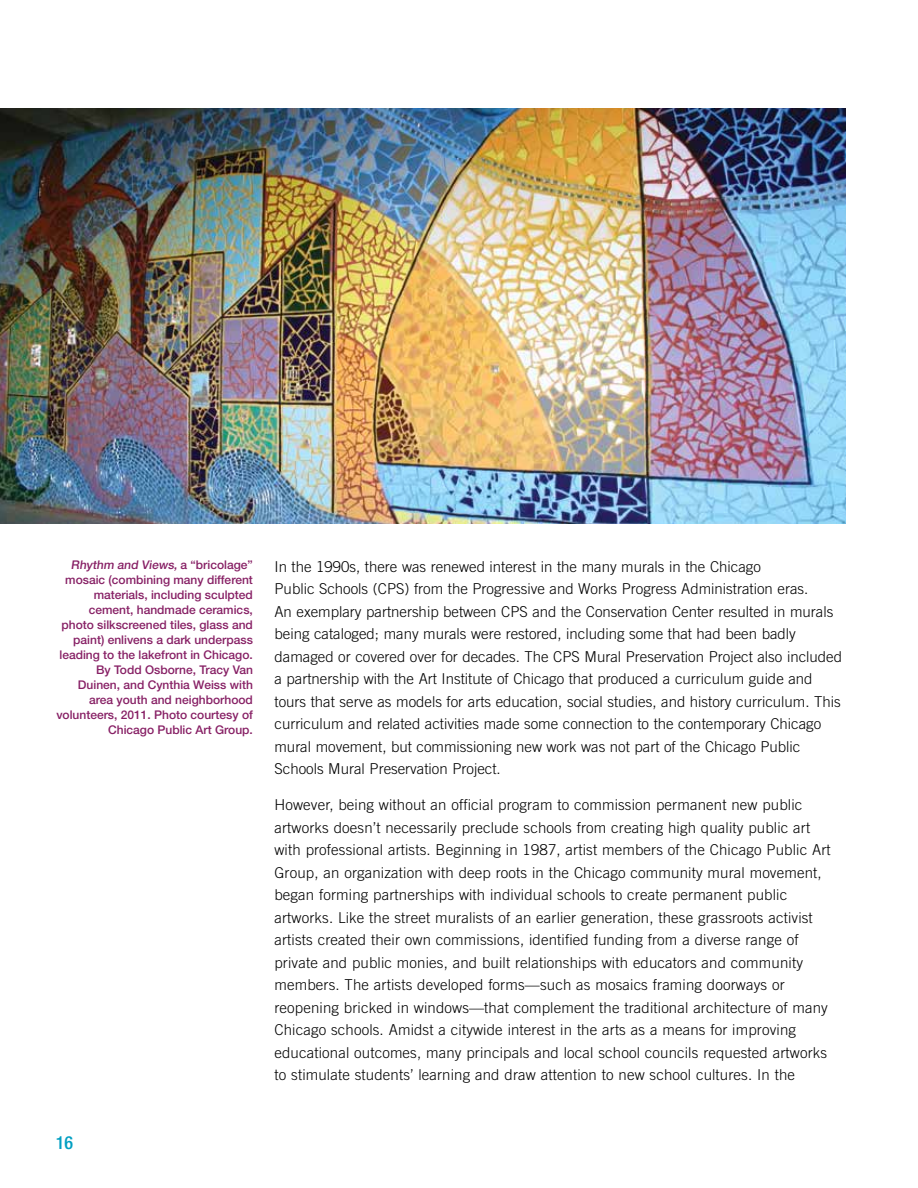
<style>
.page{position:relative;width:918px;height:1188px;background:#fff}
.page>*{position:absolute;margin:0;border:0;box-sizing:border-box;transform-origin:0 0}
.t1{font:500 condensed 18px "Helvetica Neue LT Std";color:#009fc2}
.t2{font:300 15px/22.5px "Trade Gothic";letter-spacing:.01em;color:#000}
.t3{font:500 12px/15px "Helvetica Neue LT Std";color:#872065;text-align:right}
</style>
<div class="page">
<img style="left:0;top:108px;width:846px;height:416px">
<p class="t3" style="left:56px;top:557px;width:198px">Rhythm and Views, a “bricolage” mosaic (combining many different materials, including sculpted cement, handmade ceramics, photo silkscreened tiles, glass and paint) enlivens a dark underpass leading to the lakefront in Chicago.<br>By Todd Osborne, Tracy Van<br>Duinen, and Cynthia Weiss with area youth and neighborhood volunteers, 2011. Photo courtesy of<br>Chicago Public Art Group.</p>
<p class="t1" style="left:56px;top:1132px;width:19px">16</p>
<p class="t2" style="left:274px;top:555px;width:569px">In the 1990s, there was renewed interest in the many murals in the Chicago<br>Public Schools (CPS) from the Progressive and Works Progress Administration eras.<br>An exemplary partnership between CPS and the Conservation Center resulted in murals being cataloged; many murals were restored, including some that had been badly damaged or covered over for decades. The CPS Mural Preservation Project also included a partnership with the Art Institute of Chicago that produced a curriculum guide and tours that serve as models for arts education, social studies, and history curriculum. This curriculum and related activities made some connection to the contemporary Chicago mural movement, but commissioning new work was not part of the Chicago Public Schools Mural Preservation Project.</p>
<p class="t2" style="left:274px;top:793px;width:558px">However, being without an official program to commission permanent new public artworks doesn’t necessarily preclude schools from creating high quality public art with professional artists. Beginning in 1987, artist members of the Chicago Public Art Group, an organization with deep roots in the Chicago community mural movement, began forming partnerships with individual schools to create permanent public artworks. Like the street muralists of an earlier generation, these grassroots activist artists created their own commissions, identified funding from a diverse range of private and public monies, and built relationships with educators and community members. The artists developed forms—such as mosaics framing doorways or reopening bricked in windows—that complement the traditional architecture of many Chicago schools. Amidst a citywide interest in the arts as a means for improving educational outcomes, many principals and local school councils requested artworks to stimulate students’ learning and draw attention to new school cultures. In the</p>
</div>
